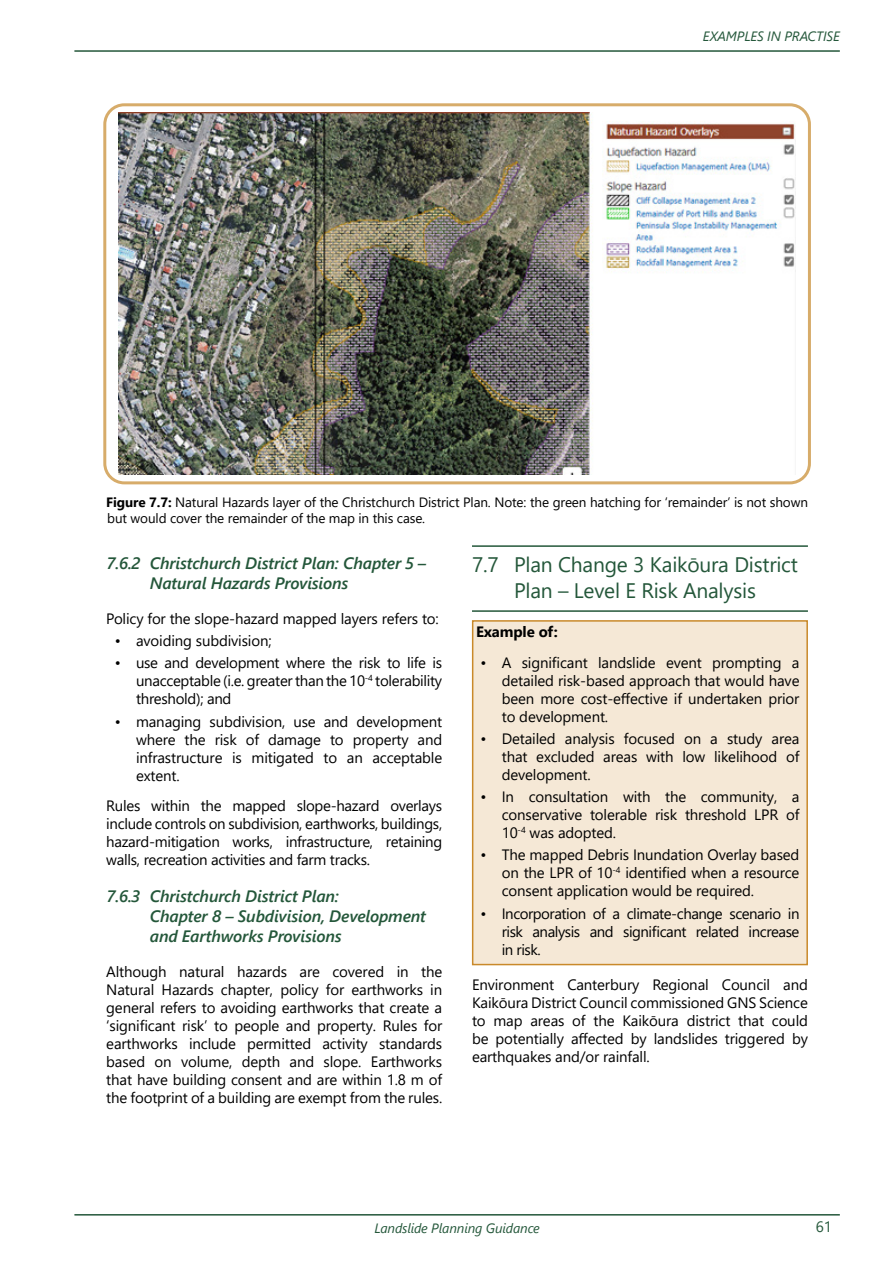
<style>
.page{position:relative;width:893px;height:1263px;background:#fff}
.page>*{position:absolute;margin:0;border:0;box-sizing:border-box;transform-origin:0 0}
.t1{font:21px/25.2px "Segoe UI";letter-spacing:-.01em;color:#24573a;text-align:center}
.t2{font:italic 600 16.5px/19.8px "Segoe UI";letter-spacing:-.01em;color:#24573a}
.t3{font:15px/18px "Segoe UI";letter-spacing:-.01em;color:#000;text-align:justify}
.t4{font:700 15px "Segoe UI";letter-spacing:-.01em;color:#000}
.t5{font:15px "Segoe UI";color:#24573a}
.t6{font:13.5px/16.2px "Segoe UI";letter-spacing:-.01em;color:#000}
.t7{font:italic 13.5px "Segoe UI";letter-spacing:-.01em;color:#24573a}
.s1{font-weight:700}
</style>
<div class="page">
<hr style="left:74px;top:50px;width:766px;height:2px;background:#24573a">
<hr style="left:74px;top:1214px;width:766px;height:1px;background:#24573a">
<div style="left:472px;top:620px;width:336px;height:345px;background:#f5e8d6;border:2px solid #c9892a"></div>
<img style="left:118px;top:113px;width:678px;height:362px">
<div style="left:103px;top:103px;width:708px;height:381px;border:3px solid #d7ac6a;border-radius:20px"></div>
<hr style="left:472px;top:545px;width:336px;height:2px;background:#24573a">
<hr style="left:472px;top:610px;width:336px;height:2px;background:#24573a">
<p class="t7" style="left:703px;top:24px;width:138px">EXAMPLES IN PRACTISE</p>
<p class="t6" style="left:106px;top:493px;width:703px"><span class="s1">Figure 7.7:</span> Natural Hazards layer of the Christchurch District Plan. Note: the green hatching for ‘remainder’ is not shown but would cover the remainder of the map in this case.</p>
<p class="t2" style="left:150px;top:551px;width:278px;text-indent:-43px">7.6.2 Christchurch District Plan: Chapter 5 –<br>Natural Hazards Provisions</p>
<p class="t3" style="left:106px;top:608px;width:334px">Policy for the slope-hazard mapped layers refers to:</p>
<p class="t3" style="left:115px;top:630px;width:158px">• avoiding subdivision;</p>
<p class="t3" style="left:136px;top:653px;width:308px;text-indent:-21px">• use and development where the risk to life is unacceptable (i.e. greater than the 10<sup>-4</sup> tolerability threshold); and</p>
<p class="t3" style="left:136px;top:711px;width:308px;text-indent:-21px">• managing subdivision, use and development where the risk of damage to property and infrastructure is mitigated to an acceptable extent.</p>
<p class="t3" style="left:106px;top:796px;width:337px">Rules within the mapped slope-hazard overlays include controls on subdivision, earthworks, buildings, hazard-mitigation works, infrastructure, retaining walls, recreation activities and farm tracks.</p>
<p class="t2" style="left:150px;top:884px;width:278px;text-indent:-43px">7.6.3 Christchurch District Plan:<br>Chapter 8 – Subdivision, Development and Earthworks Provisions</p>
<p class="t3" style="left:106px;top:961px;width:337px">Although natural hazards are covered in the Natural Hazards chapter, policy for earthworks in general refers to avoiding earthworks that create a ‘significant risk’ to people and property. Rules for earthworks include permitted activity standards based on volume, depth and slope. Earthworks that have building consent and are within 1.8 m of the footprint of a building are exempt from the rules.</p>
<h1 class="t1" style="left:472px;top:550px;width:327px">7.7 Plan Change 3 Kaikōura District<br>Plan – Level E Risk Analysis</h1>
<p class="t4" style="left:476px;top:617px;width:83px">Example of:</p>
<p class="t3" style="left:502px;top:652px;width:299px;text-indent:-21px">• A significant landslide event prompting a detailed risk-based approach that would have been more cost-effective if undertaken prior to development.</p>
<p class="t3" style="left:502px;top:728px;width:299px;text-indent:-21px">• Detailed analysis focused on a study area that excluded areas with low likelihood of development.</p>
<p class="t3" style="left:502px;top:786px;width:299px;text-indent:-21px">• In consultation with the community, a conservative tolerable risk threshold LPR of 10<sup>-4</sup> was adopted.</p>
<p class="t3" style="left:502px;top:845px;width:299px;text-indent:-21px">• The mapped Debris Inundation Overlay based on the LPR of 10<sup>-4</sup> identified when a resource consent application would be required.</p>
<p class="t3" style="left:502px;top:903px;width:299px;text-indent:-21px">• Incorporation of a climate-change scenario in risk analysis and significant related increase in risk.</p>
<p class="t3" style="left:472px;top:974px;width:337px">Environment Canterbury Regional Council and Kaikōura District Council commissioned GNS Science to map areas of the Kaikōura district that could be potentially affected by landslides triggered by earthquakes and/or rainfall.</p>
<p class="t7" style="left:374px;top:1215px;width:167px">Landslide Planning Guidance</p>
<p class="t5" style="left:816px;top:1212px;width:18px">61</p>
</div>
